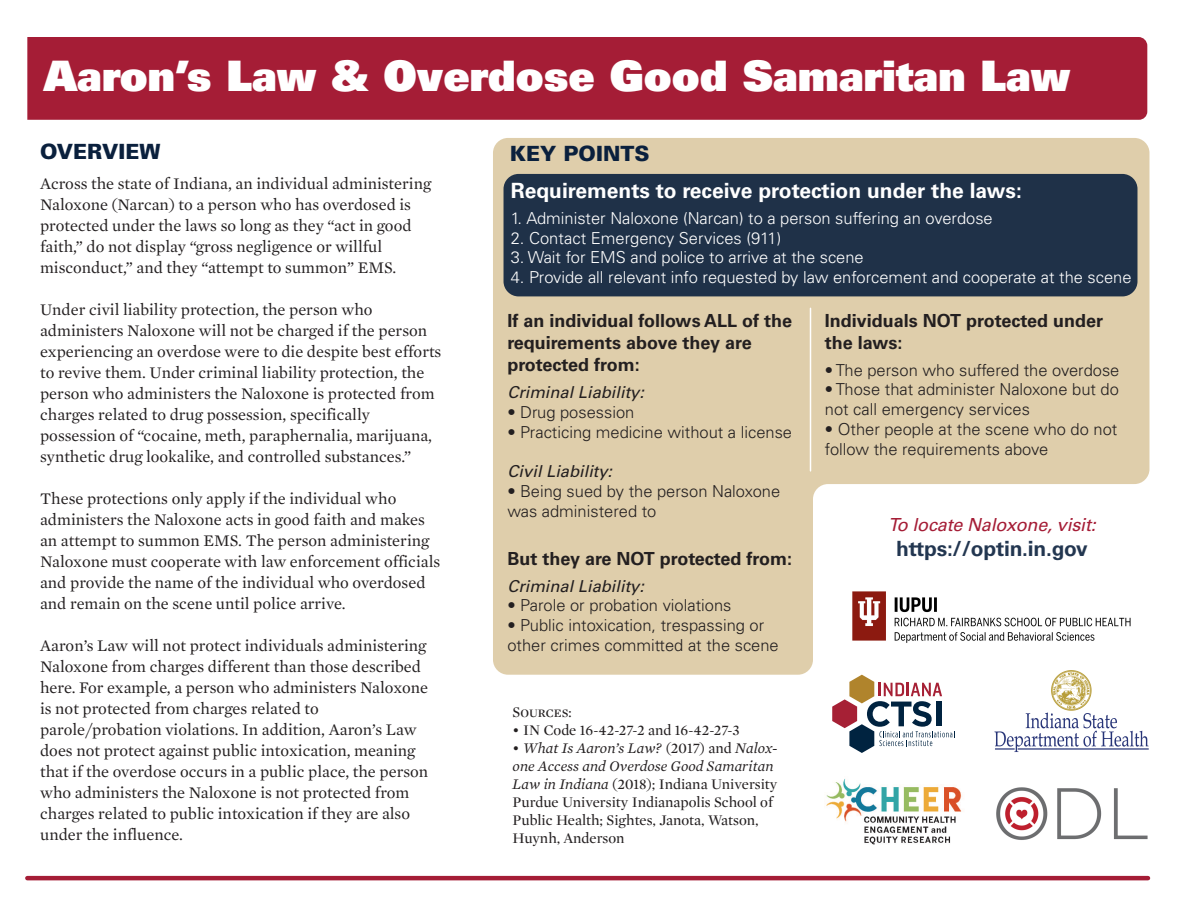
<style>
.page{position:relative;width:1188px;height:918px;background:#fff}
.page>*{position:absolute;margin:0;border:0;box-sizing:border-box;transform-origin:0 0}
.t1{font:42px "Univers LT Std X Black";color:#fff}
.t2{font:700 21px "Univers LT Std";color:#fff}
.t3{font:700 21px "Univers LT Std";letter-spacing:-.01em;color:rgb(10 32 61/.9)}
.t4{font:900 21px "Univers LT Std";color:#0a203d}
.t5{font:700 18px/21.6px "Univers LT Std";color:#231f20}
.t6{font:italic 18px "Univers LT Std";letter-spacing:-.01em;color:#a51d36}
.t7{font:16.5px/21px "Mercury Text G1 Roman";color:#231f20}
.t8{font:300 16.5px/19.8px "Univers LT Std";color:#231f20}
.t9{font:300 16.5px "Univers LT Std";color:#fff}
.t10{font:italic 16.5px "Univers LT Std";color:#231f20}
.t11{font:15px/18px "Mercury Display Roman";color:#231f20}
.t12{font:italic 15px/18px "Mercury Text G1";color:#231f20}
.t13{font:15px "Mercury Display Roman SC";color:#231f20}
.s1{font-family:"Mercury Display Roman";font-style:normal}
.s2{font-family:"Mercury Text G1";font-style:italic}
</style>
<div class="page">
<img style="left:826px;top:779px;width:136px;height:66px">
<svg style="left:493px;top:138px;width:656px;height:537px;fill:#dfceab"></svg>
<div style="left:27px;top:37px;width:1120px;height:83px;background:#a51d36"></div>
<div style="left:504px;top:174px;width:633px;height:122px;background:#1f3148;border-radius:15px"></div>
<svg style="left:832px;top:675px;width:123px;height:78px"></svg>
<img style="left:996px;top:787px;width:152px;height:53px">
<hr style="left:27px;top:876px;width:1121px;height:4px;background:#a51d36">
<img style="left:850px;top:589px;width:287px;height:59px">
<hr style="left:810px;top:308px;width:1px;height:163px;background:#fff">
<img style="left:993px;top:670px;width:156px;height:82px">
<h1 class="t1" style="left:44px;top:48px;width:1028px">Aaron’s Law &amp; Overdose Good Samaritan Law</h1>
<p class="t4" style="left:40px;top:138px;width:122px">OVERVIEW</p>
<p class="t7" style="left:40px;top:173px;width:393px">Across the state of Indiana, an individual administering Naloxone (Narcan) to a person who has overdosed is protected under the laws so long as they “act in good faith,” do not display “gross negligence or willful misconduct,” and they “attempt to summon” EMS.</p>
<p class="t7" style="left:40px;top:299px;width:403px">Under civil liability protection, the person who administers Naloxone will not be charged if the person experiencing an overdose were to die despite best efforts to revive them. Under criminal liability protection, the person who administers the Naloxone is protected from charges related to drug possession, specifically possession of “cocaine, meth, paraphernalia, marijuana, synthetic drug lookalike, and controlled substances.”</p>
<p class="t7" style="left:40px;top:488px;width:402px">These protections only apply if the individual who administers the Naloxone acts in good faith and makes an attempt to summon EMS. The person administering Naloxone must cooperate with law enforcement officials and provide the name of the individual who overdosed and remain on the scene until police arrive.</p>
<p class="t7" style="left:40px;top:635px;width:390px">Aaron’s Law will not protect individuals administering Naloxone from charges different than those described here. For example, a person who administers Naloxone is not protected from charges related to parole/probation violations. In addition, Aaron’s Law does not protect against public intoxication, meaning that if the overdose occurs in a public place, the person who administers the Naloxone is not protected from charges related to public intoxication if they are also under the influence.</p>
<p class="t4" style="left:510px;top:140px;width:141px">KEY POINTS</p>
<p class="t2" style="left:511px;top:178px;width:513px">Requirements to receive protection under the laws:</p>
<p class="t9" style="left:511px;top:208px;width:484px">1. Administer Naloxone (Narcan) to a person suffering an overdose</p>
<p class="t9" style="left:511px;top:228px;width:272px">2. Contact Emergency Services (911)</p>
<p class="t9" style="left:511px;top:248px;width:355px">3. Wait for EMS and police to arrive at the scene</p>
<p class="t9" style="left:511px;top:267px;width:622px">4. Provide all relevant info requested by law enforcement and cooperate at the scene</p>
<p class="t5" style="left:507px;top:310px;width:286px">If an individual follows ALL of the requirements above they are protected from:</p>
<p class="t5" style="left:825px;top:310px;width:280px">Individuals NOT protected under the laws:</p>
<p class="t8" style="left:825px;top:360px;width:296px">• The person who suffered the overdose</p>
<p class="t8" style="left:825px;top:380px;width:296px">• Those that administer Naloxone but do not call emergency services</p>
<p class="t8" style="left:825px;top:419px;width:294px">• Other people at the scene who do not follow the requirements above</p>
<p class="t10" style="left:507px;top:383px;width:138px">Criminal Liability:</p>
<p class="t8" style="left:507px;top:402px;width:129px">• Drug posession</p>
<p class="t8" style="left:507px;top:422px;width:286px">• Practicing medicine without a license</p>
<p class="t10" style="left:507px;top:462px;width:106px">Civil Liability:</p>
<p class="t8" style="left:507px;top:482px;width:274px">• Being sued by the person Naloxone was administered to</p>
<p class="t5" style="left:507px;top:548px;width:286px">But they are NOT protected from:</p>
<p class="t10" style="left:507px;top:576px;width:138px">Criminal Liability:</p>
<p class="t8" style="left:507px;top:596px;width:226px">• Parole or probation violations</p>
<p class="t8" style="left:507px;top:615px;width:273px">• Public intoxication, trespassing or other crimes committed at the scene</p>
<p class="t6" style="left:888px;top:514px;width:209px">To locate Naloxone, visit:</p>
<p class="t3" style="left:896px;top:536px;width:193px">https://optin.in.gov</p>
<p class="t13" style="left:513px;top:704px;width:61px">Sources:</p>
<p class="t11" style="left:513px;top:722px;width:229px">• IN Code 16-42-27-2 and 16-42-27-3</p>
<p class="t12" style="left:513px;top:739px;width:267px"><span class="s1">•</span> What Is Aaron’s Law? <span class="s1">(2017) and</span> Nalox&shy;one Access and Overdose Good Samaritan</p>
<p class="t11" style="left:513px;top:776px;width:266px"><span class="s2">Law in Indiana</span> (2018); Indiana University Purdue University Indianapolis School of Public Health; Sightes, Janota, Watson, Huynh, Anderson</p>
</div>
